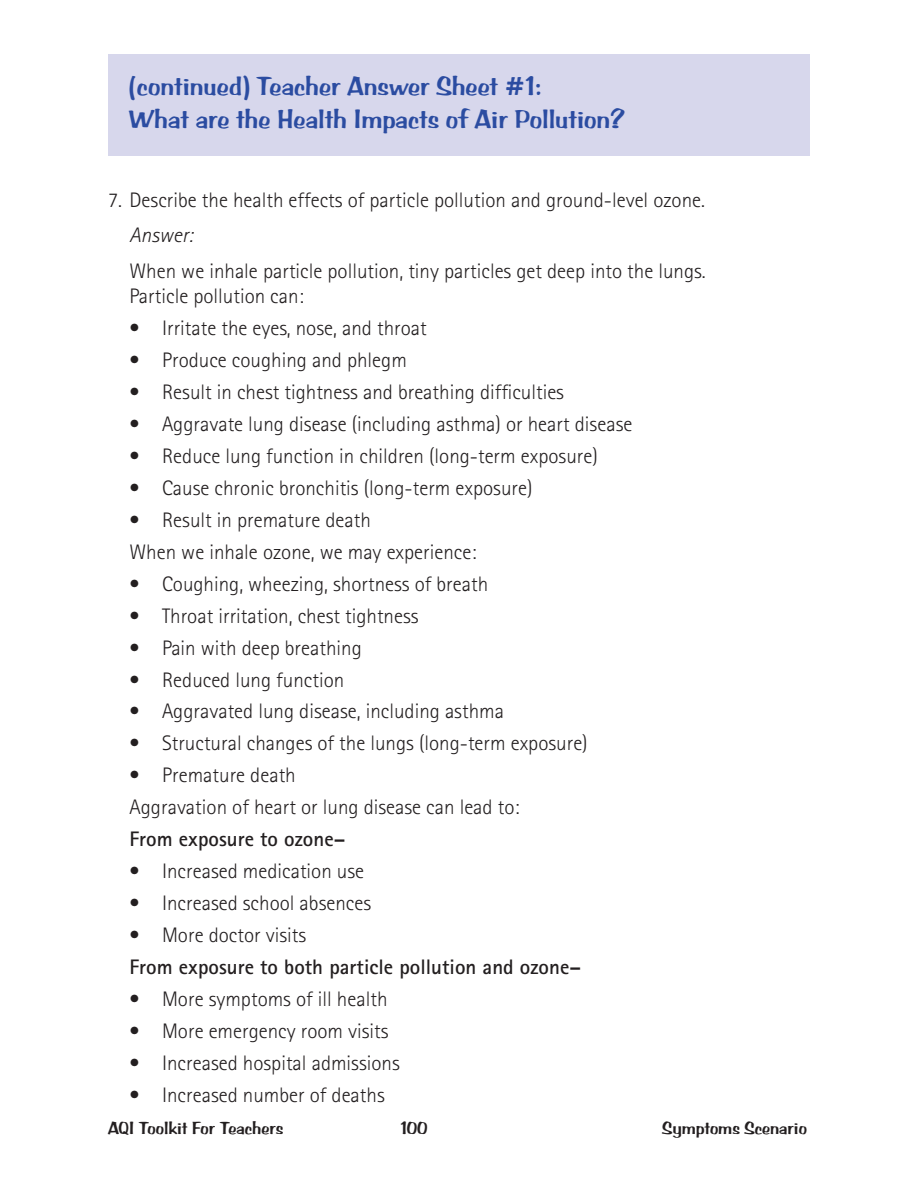
<style>
.page{position:relative;width:918px;height:1188px;background:#fff}
.page>*{position:absolute;margin:0;border:0;box-sizing:border-box;transform-origin:0 0}
.t1{font:27px/32.4px "Arab Bru D";color:#2b4ca1}
.question_sheet_body{font:300 21px/25.2px "Rotis Sans Serif";color:#231f20}
.question_sheet_body-2{font:700 21px "Rotis Sans Serif";color:#231f20}
.question_sheet_body-3{font:italic 300 21px "Rotis Sans Serif";color:#231f20}
.t2{font:18px "Arab Bru D";color:#231f20}
</style>
<div class="page">
<div style="left:108px;top:54px;width:702px;height:101px;background:#d7d7ec"></div>
<p class="t1" style="left:129px;top:70px;width:497px">(continued) Teacher Answer Sheet #1:<br>What are the Health Impacts of Air Pollution?</p>
<p class="question_sheet_body" style="left:108px;top:187px;width:599px">7. Describe the health effects of particle pollution and ground-level ozone.</p>
<p class="question_sheet_body-3" style="left:130px;top:223px;width:65px">Answer:</p>
<p class="question_sheet_body" style="left:130px;top:258px;width:578px">When we inhale particle pollution, tiny particles get deep into the lungs.<br>Particle pollution can:</p>
<p class="question_sheet_body" style="left:130px;top:315px;width:299px">• Irritate the eyes, nose, and throat</p>
<p class="question_sheet_body" style="left:130px;top:347px;width:279px">• Produce coughing and phlegm</p>
<p class="question_sheet_body" style="left:130px;top:379px;width:436px">• Result in chest tightness and breathing difficulties</p>
<p class="question_sheet_body" style="left:130px;top:411px;width:504px">• Aggravate lung disease (including asthma) or heart disease</p>
<p class="question_sheet_body" style="left:130px;top:443px;width:470px">• Reduce lung function in children (long-term exposure)</p>
<p class="question_sheet_body" style="left:130px;top:475px;width:404px">• Cause chronic bronchitis (long-term exposure)</p>
<p class="question_sheet_body" style="left:130px;top:507px;width:243px">• Result in premature death</p>
<p class="question_sheet_body" style="left:130px;top:539px;width:348px">When we inhale ozone, we may experience:</p>
<p class="question_sheet_body" style="left:130px;top:571px;width:360px">• Coughing, wheezing, shortness of breath</p>
<p class="question_sheet_body" style="left:130px;top:603px;width:291px">• Throat irritation, chest tightness</p>
<p class="question_sheet_body" style="left:130px;top:635px;width:234px">• Pain with deep breathing</p>
<p class="question_sheet_body" style="left:130px;top:667px;width:216px">• Reduced lung function</p>
<p class="question_sheet_body" style="left:130px;top:699px;width:376px">• Aggravated lung disease, including asthma</p>
<p class="question_sheet_body" style="left:130px;top:731px;width:460px">• Structural changes of the lungs (long-term exposure)</p>
<p class="question_sheet_body" style="left:130px;top:763px;width:168px">• Premature death</p>
<p class="question_sheet_body" style="left:130px;top:795px;width:391px">Aggravation of heart or lung disease can lead to:</p>
<p class="question_sheet_body-2" style="left:130px;top:826px;width:217px">From exposure to ozone–</p>
<p class="question_sheet_body" style="left:130px;top:859px;width:236px">• Increased medication use</p>
<p class="question_sheet_body" style="left:130px;top:890px;width:243px">• Increased school absences</p>
<p class="question_sheet_body" style="left:130px;top:922px;width:178px">• More doctor visits</p>
<p class="question_sheet_body-2" style="left:130px;top:954px;width:453px">From exposure to both particle pollution and ozone–</p>
<p class="question_sheet_body" style="left:130px;top:986px;width:259px">• More symptoms of ill health</p>
<p class="question_sheet_body" style="left:130px;top:1018px;width:261px">• More emergency room visits</p>
<p class="question_sheet_body" style="left:130px;top:1050px;width:272px">• Increased hospital admissions</p>
<p class="question_sheet_body" style="left:130px;top:1082px;width:257px">• Increased number of deaths</p>
<p class="t2" style="left:108px;top:1118px;width:177px">AQI Toolkit For Teachers</p>
<p class="t2" style="left:400px;top:1118px;width:29px">100</p>
<p class="t2" style="left:662px;top:1118px;width:146px">Symptoms Scenario</p>
</div>
